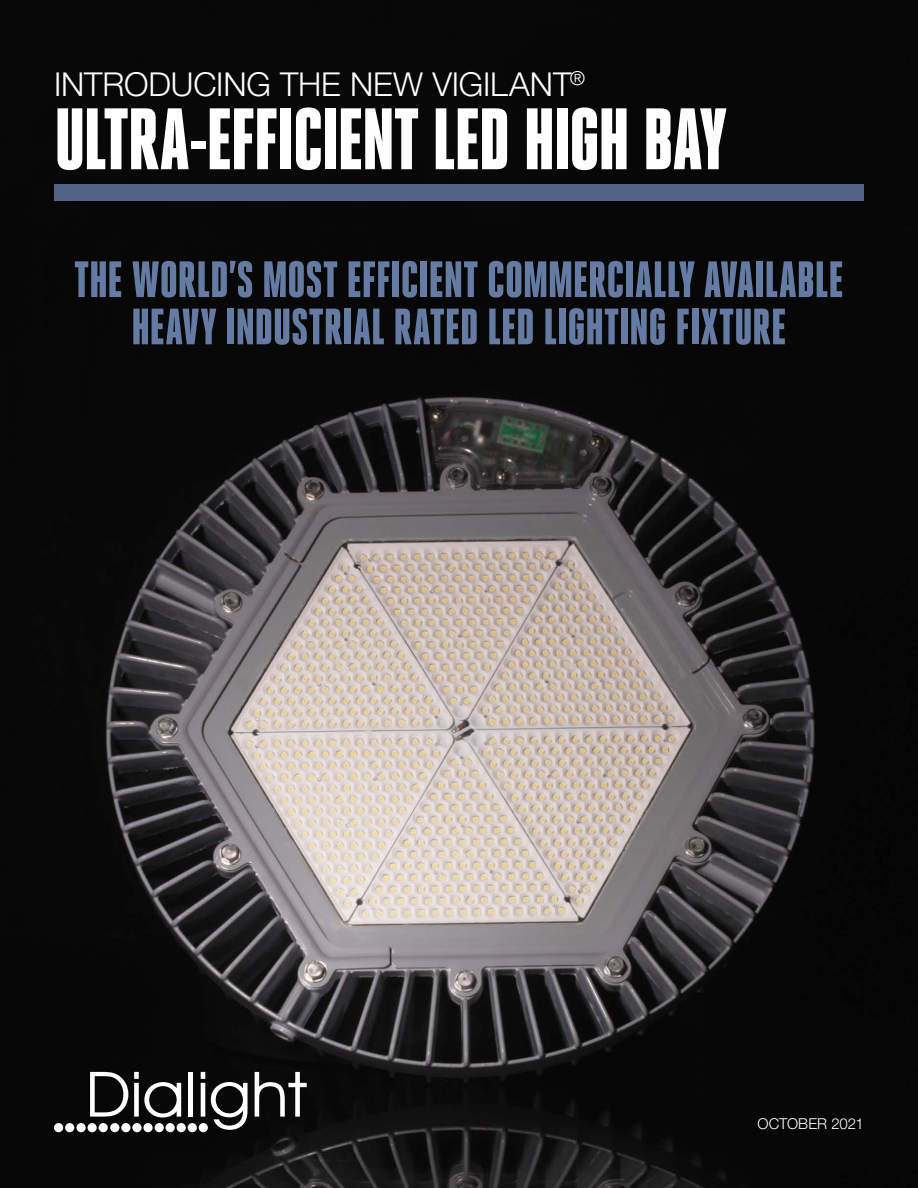
<style>
.page{position:relative;width:918px;height:1188px;background:#fff}
.page>*{position:absolute;margin:0;border:0;box-sizing:border-box;transform-origin:0 0}
.Cover_Title{font:900 87px "Heroic Condensed";letter-spacing:-.025em;color:#fff}
.Cover_Title-2{font:900 51px "Heroic Condensed";letter-spacing:-.005em;color:#647ca4}
.Cover_Title-3{font:300 33px "Helvetica Neue LT Std";letter-spacing:-.005em;color:#fff}
.Cover_Subtitle{font:300 15px "Helvetica Neue LT Std";letter-spacing:-.005em;color:#fff}
</style>
<div class="page">
<img style="left:0;top:0;width:918px;height:1188px">
<div style="left:199px;top:1123px;width:9px;height:9px;background:#fff;border-radius:50%"></div>
<div style="left:188px;top:1123px;width:9px;height:9px;background:#fff;border-radius:50%"></div>
<div style="left:177px;top:1123px;width:9px;height:9px;background:#fff;border-radius:50%"></div>
<div style="left:166px;top:1123px;width:9px;height:9px;background:#fff;border-radius:50%"></div>
<div style="left:155px;top:1123px;width:9px;height:9px;background:#fff;border-radius:50%"></div>
<div style="left:143px;top:1123px;width:10px;height:9px;background:#fff;border-radius:50%"></div>
<div style="left:132px;top:1123px;width:10px;height:9px;background:#fff;border-radius:50%"></div>
<div style="left:121px;top:1123px;width:10px;height:9px;background:#fff;border-radius:50%"></div>
<div style="left:110px;top:1123px;width:9px;height:9px;background:#fff;border-radius:50%"></div>
<div style="left:99px;top:1123px;width:9px;height:9px;background:#fff;border-radius:50%"></div>
<div style="left:88px;top:1123px;width:9px;height:9px;background:#fff;border-radius:50%"></div>
<div style="left:76px;top:1123px;width:10px;height:9px;background:#fff;border-radius:50%"></div>
<div style="left:65px;top:1123px;width:9px;height:9px;background:#fff;border-radius:50%"></div>
<div style="left:54px;top:1123px;width:9px;height:9px;background:#fff;border-radius:50%"></div>
<svg style="left:90px;top:1072px;width:38px;height:45px"></svg>
<svg style="left:134px;top:1072px;width:47px;height:45px"></svg>
<hr style="left:189px;top:1072px;width:4px;height:45px;background:#fff">
<svg style="left:201px;top:1072px;width:4px;height:45px"></svg>
<svg style="left:211px;top:1082px;width:37px;height:48px"></svg>
<svg style="left:255px;top:1072px;width:52px;height:45px"></svg>
<div style="left:54px;top:184px;width:810px;height:17px;background:#516484"></div>
<p class="Cover_Title-3" style="left:54px;top:65px;width:533px">INTRODUCING THE NEW VIGILANT<sup>®</sup></p>
<p class="Cover_Title" style="left:54px;top:91px;width:675px">ULTRA-EFFICIENT LED HIGH BAY</p>
<p class="Cover_Title-2" style="left:74px;top:251px;width:771px">THE WORLD’S MOST EFFICIENT COMMERCIALLY AVAILABLE</p>
<p class="Cover_Title-2" style="left:131px;top:299px;width:657px">HEAVY INDUSTRIAL RATED LED LIGHTING FIXTURE</p>
<p class="Cover_Subtitle" style="left:758px;top:1115px;width:108px">OCTOBER 2021</p>
</div>
